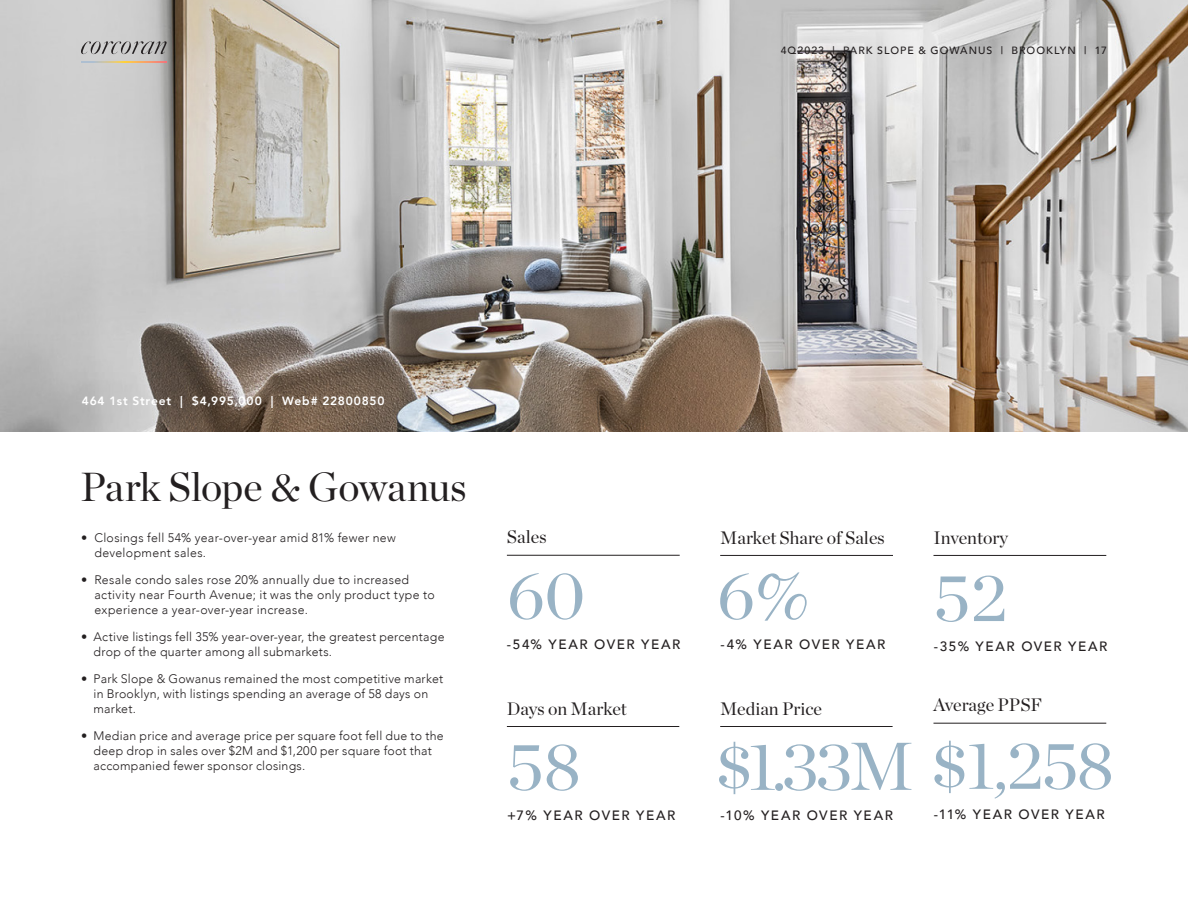
<style>
.page{position:relative;width:1188px;height:918px;background:#fff}
.page>*{position:absolute;margin:0;border:0;box-sizing:border-box;transform-origin:0 0}
.Caption_Right{font:67.5px "Chronicle Display";letter-spacing:-.025em;color:#99b3c5}
.BC{font:40.5px "Chronicle Display";letter-spacing:-.015em;color:#231f20}
.Caption_Right-2{font:18px "Chronicle Display";color:#231f20}
.Caption_Right-3{font:500 13.5px "Avenir";letter-spacing:.12em;color:#231f20}
.BC-2{font:300 12.3px/15px "Avenir";letter-spacing:.02em;color:#231f20}
.BC-3{font:800 12px "Avenir";letter-spacing:.07em;color:#fff}
.Caption_Right-4{font:500 10.5px "Avenir";letter-spacing:.1em;color:#231f20}
</style>
<div class="page">
<img style="left:0;top:0;width:1188px;height:432px">
<svg style="left:81px;top:41px;width:86px;height:13px"></svg>
<svg style="left:81px;top:61px;width:86px;height:2px"></svg>
<hr style="left:507px;top:555px;width:173px;height:1px;background:#231f20">
<hr style="left:720px;top:555px;width:173px;height:1px;background:#231f20">
<hr style="left:934px;top:555px;width:172px;height:1px;background:#231f20">
<hr style="left:720px;top:726px;width:173px;height:1px;background:#231f20">
<hr style="left:934px;top:723px;width:172px;height:1px;background:#231f20">
<hr style="left:507px;top:726px;width:172px;height:1px;background:#231f20">
<p class="Caption_Right-4" style="left:781px;top:41px;width:328px">4Q2023 | PARK SLOPE &amp; GOWANUS | BROOKLYN | 17</p>
<p class="BC-3" style="left:82px;top:392px;width:304px">464 1st Street | $4,995,000 | Web# 22800850</p>
<p class="BC" style="left:81px;top:456px;width:388px">Park Slope &amp; Gowanus</p>
<p class="BC-2" style="left:94px;top:530px;width:303px;text-indent:-13px">• Closings fell 54% year-over-year amid 81% fewer new development sales.</p>
<p class="BC-2" style="left:94px;top:572px;width:342px;text-indent:-13px">• Resale condo sales rose 20% annually due to increased activity near Fourth Avenue; it was the only product type to experience a year-over-year increase.</p>
<p class="BC-2" style="left:94px;top:629px;width:352px;text-indent:-13px">• Active listings fell 35% year-over-year, the greatest percentage drop of the quarter among all submarkets.</p>
<p class="BC-2" style="left:94px;top:671px;width:351px;text-indent:-13px">• Park Slope &amp; Gowanus remained the most competitive market in Brooklyn, with listings spending an average of 58 days on market.</p>
<p class="BC-2" style="left:94px;top:728px;width:352px;text-indent:-13px">• Median price and average price per square foot fell due to the deep drop in sales over $2M and $1,200 per square foot that accompanied fewer sponsor closings.</p>
<p class="Caption_Right-2" style="left:507px;top:523px;width:41px">Sales</p>
<p class="Caption_Right" style="left:507px;top:543px;width:80px">60</p>
<p class="Caption_Right-3" style="left:507px;top:632px;width:175px">-54% YEAR OVER YEAR</p>
<p class="Caption_Right-2" style="left:507px;top:694px;width:121px">Days on Market</p>
<p class="Caption_Right" style="left:507px;top:715px;width:75px">58</p>
<p class="Caption_Right-3" style="left:507px;top:804px;width:170px">+7% YEAR OVER YEAR</p>
<p class="Caption_Right-2" style="left:720px;top:524px;width:166px">Market Share of Sales</p>
<p class="Caption_Right" style="left:717px;top:544px;width:94px">6%</p>
<p class="Caption_Right-3" style="left:721px;top:633px;width:166px">-4% YEAR OVER YEAR</p>
<p class="Caption_Right-2" style="left:934px;top:524px;width:76px">Inventory</p>
<p class="Caption_Right" style="left:934px;top:546px;width:75px">52</p>
<p class="Caption_Right-3" style="left:934px;top:635px;width:175px">-35% YEAR OVER YEAR</p>
<p class="Caption_Right-2" style="left:934px;top:691px;width:110px">Average PPSF</p>
<p class="Caption_Right-2" style="left:720px;top:694px;width:103px">Median Price</p>
<p class="Caption_Right" style="left:715px;top:714px;width:400px">$1.33M $1,258</p>
<p class="Caption_Right-3" style="left:721px;top:804px;width:174px">-10% YEAR OVER YEAR</p>
<p class="Caption_Right-3" style="left:934px;top:803px;width:172px">-11% YEAR OVER YEAR</p>
</div>
